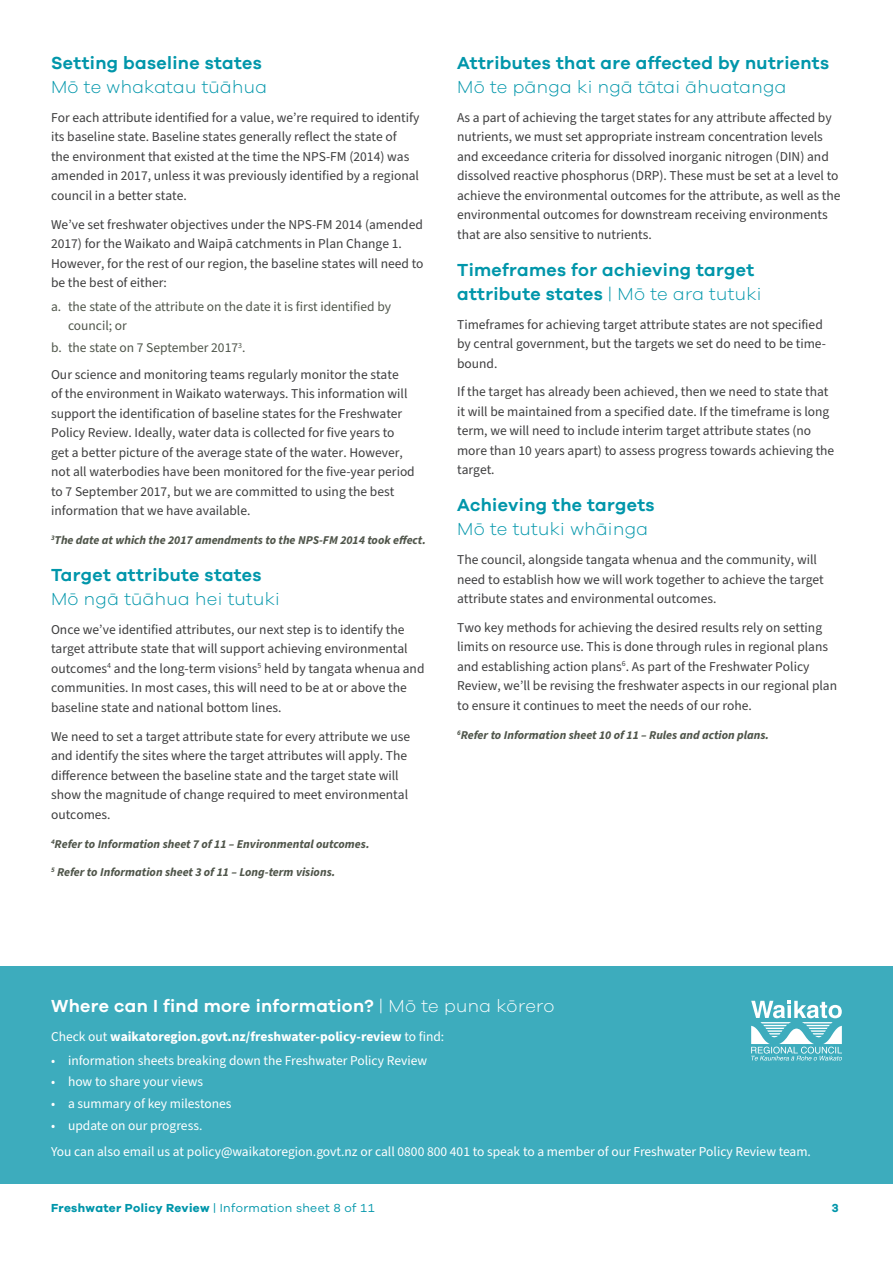
<style>
.page{position:relative;width:893px;height:1263px;background:#fff}
.page>*{position:absolute;margin:0;border:0;box-sizing:border-box;transform-origin:0 0}
.t1{font:600 18px/24px "Galano Grotesque";letter-spacing:.02em;color:#0096aa}
.t2{font:300 18px "Galano Grotesque";letter-spacing:.02em;color:#0096aa}
.t3{font:600 18px "Galano Grotesque";letter-spacing:.02em;color:#fff}
.t4{font:13.5px/19.5px "Source Sans Pro";color:#3e3e3f}
.t5{font:13.5px/26.7px "Source Sans Pro";color:#fff}
.t6{font:13.5px/19.5px "Source Sans Pro";color:#50564b}
.t7{font:700 13.5px "Source Sans Pro";color:#fff}
.t8{font:italic 700 12px "Source Sans Pro";color:#50564b}
.t9{font:700 12px "Galano Grotesque";letter-spacing:.03em;color:#0096aa}
.s1{color:#50564b}
.s2{font-weight:300}
.s3{font-weight:400}
</style>
<div class="page">
<div style="left:0;top:966px;width:893px;height:217px;background:#3dacbd"></div>
<svg style="left:751px;top:1001px;width:91px;height:59px"></svg>
<h1 class="t1" style="left:51px;top:50px;width:212px">Setting baseline states</h1>
<h1 class="t2" style="left:51px;top:76px;width:218px">Mō te whakatau tūāhua</h1>
<p class="t4" style="left:51px;top:108px;width:370px">For each attribute identified for a value, we’re required to identify its baseline state. Baseline states generally reflect the state of<br>the environment that existed at the time the NPS-FM (2014) was amended in 2017, unless it was previously identified by a regional council in a better state.</p>
<p class="t4" style="left:51px;top:215px;width:374px">We’ve set freshwater objectives under the NPS-FM 2014 (amended 2017) for the Waikato and Waipā catchments in Plan Change 1.<br>However, for the rest of our region, the baseline states will need to be the best of either:</p>
<p class="t6" style="left:68px;top:297px;width:325px;text-indent:-17px">a. the state of the attribute on the date it is first identified by council; or</p>
<p class="t4" style="left:51px;top:335px;width:349px;line-height:26.8px"><span class="s1">b. the state on 7 September 2017</span><sup>3</sup><span class="s1">.<br></span>Our science and monitoring teams regularly monitor the state</p>
<p class="t4" style="left:51px;top:385px;width:365px">of the environment in Waikato waterways. This information will support the identification of baseline states for the Freshwater Policy Review. Ideally, water data is collected for five years to get a better picture of the average state of the water. However, not all waterbodies have been monitored for the five-year period to 7 September 2017, but we are committed to using the best information that we have available.</p>
<p class="t8" style="left:51px;top:532px;width:376px"><sup>3</sup>The date at which the 2017 amendments to the NPS-FM 2014 took effect.</p>
<h1 class="t1" style="left:51px;top:562px;width:212px">Target attribute states</h1>
<h1 class="t2" style="left:51px;top:588px;width:230px">Mō ngā tūāhua hei tutuki</h1>
<p class="t4" style="left:51px;top:620px;width:375px">Once we’ve identified attributes, our next step is to identify the target attribute state that will support achieving environmental outcomes<sup>4</sup> and the long-term visions<sup>5</sup> held by tangata whenua and communities. In most cases, this will need to be at or above the baseline state and national bottom lines.</p>
<p class="t4" style="left:51px;top:727px;width:361px">We need to set a target attribute state for every attribute we use and identify the sites where the target attributes will apply. The difference between the baseline state and the target state will show the magnitude of change required to meet environmental outcomes.</p>
<p class="t8" style="left:51px;top:835px;width:320px"><sup>4</sup>Refer to Information sheet 7 of 11 – Environmental outcomes.</p>
<p class="t8" style="left:51px;top:864px;width:286px"><sup>5</sup> Refer to Information sheet 3 of 11 – Long-term visions.</p>
<h1 class="t1" style="left:457px;top:50px;width:374px">Attributes that are affected by nutrients</h1>
<h1 class="t2" style="left:457px;top:76px;width:331px">Mō te pānga ki ngā tātai āhuatanga</h1>
<p class="t4" style="left:457px;top:108px;width:385px">As a part of achieving the target states for any attribute affected by nutrients, we must set appropriate instream concentration levels and exceedance criteria for dissolved inorganic nitrogen (DIN) and dissolved reactive phosphorus (DRP). These must be set at a level to achieve the environmental outcomes for the attribute, as well as the environmental outcomes for downstream receiving environments that are also sensitive to nutrients.</p>
<h1 class="t1" style="left:457px;top:257px;width:306px">Timeframes for achieving target attribute states <span class="s2">| Mō te ara tutuki</span></h1>
<p class="t4" style="left:457px;top:315px;width:370px">Timeframes for achieving target attribute states are not specified by central government, but the targets we set do need to be time&shy;bound.</p>
<p class="t4" style="left:457px;top:383px;width:379px">If the target has already been achieved, then we need to state that it will be maintained from a specified date. If the timeframe is long term, we will need to include interim target attribute states (no more than 10 years apart) to assess progress towards achieving the target.</p>
<h1 class="t1" style="left:457px;top:493px;width:199px">Achieving the targets</h1>
<h1 class="t2" style="left:457px;top:518px;width:192px">Mō te tutuki whāinga</h1>
<p class="t4" style="left:457px;top:550px;width:368px">The council, alongside tangata whenua and the community, will need to establish how we will work together to achieve the target attribute states and environmental outcomes.</p>
<p class="t4" style="left:457px;top:618px;width:382px">Two key methods for achieving the desired results rely on setting limits on resource use. This is done through rules in regional plans and establishing action plans<sup>6</sup>. As part of the Freshwater Policy Review, we’ll be revising the freshwater aspects in our regional plan to ensure it continues to meet the needs of our rohe.</p>
<p class="t8" style="left:457px;top:727px;width:314px"><sup>6</sup>Refer to Information sheet 10 of 11 – Rules and action plans.</p>
<h1 class="t3" style="left:51px;top:995px;width:505px">Where can I find more information? <span class="s2">| Mō te puna kōrero</span></h1>
<p class="t7" style="left:51px;top:1027px;width:395px"><span class="s3">Check out</span> waikatoregion.govt.nz/freshwater-policy-review <span class="s3">to find:</span></p>
<p class="t5" style="left:51px;top:1047px;width:378px">• information sheets breaking down the Freshwater Policy Review</p>
<p class="t5" style="left:51px;top:1069px;width:154px">• how to share your views</p>
<p class="t5" style="left:51px;top:1090px;width:182px">• a summary of key milestones</p>
<p class="t5" style="left:51px;top:1112px;width:761px">• update on our progress.<br>You can also email us at policy@waikatoregion.govt.nz or call 0800 800 401 to speak to a member of our Freshwater Policy Review team.</p>
<p class="t9" style="left:51px;top:1200px;width:326px">Freshwater Policy Review <span class="s3">| Information sheet 8 of 11</span></p>
<p class="t9" style="left:831px;top:1200px;width:9px">3</p>
</div>
